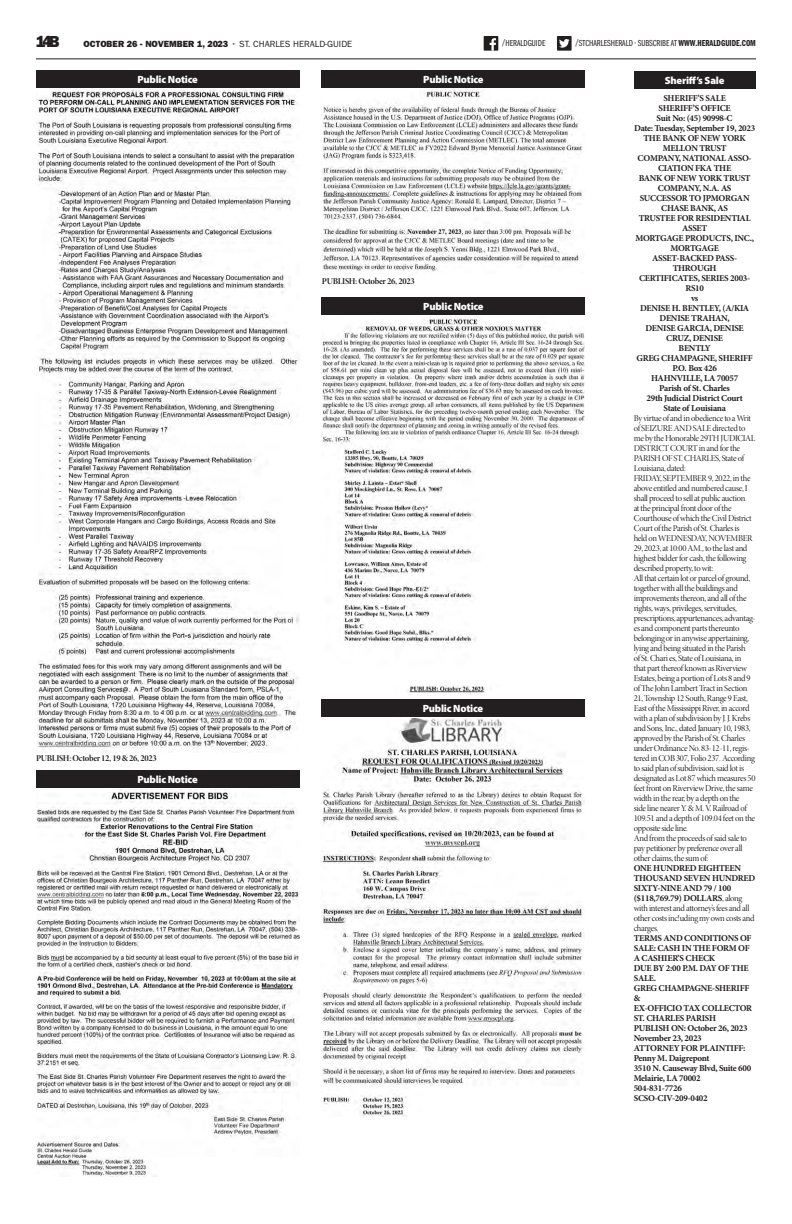
<style>
.page{position:relative;width:792px;height:1224px;background:#fff}
.page>*{position:absolute;margin:0;border:0;box-sizing:border-box;transform-origin:0 0}
.t1{font:16px "ITC Franklin Gothic Std Hvy";color:#231f20}
.t2{font:900 10.5px "Myriad Pro";letter-spacing:-.02em;color:#fff}
.t3{font:9px/10px "Minion Pro Disp";letter-spacing:-.035em;color:#231f20}
.t4{font:700 9px/10px "Minion Pro";letter-spacing:-.03em;color:#231f20}
.t5{font:9px "ITC Franklin Gothic Std Bk Cp";color:#231f20}
.t6{font:9px "Minion Pro Bold Disp";letter-spacing:-.03em;color:#231f20}
.t7{font:9px "ITC Franklin Gothic Std Hvy";color:#231f20}
.s1{font-family:"ITC Franklin Gothic Std"}
.s2{font-family:"ITC Franklin Gothic Std Dm Cp"}
.s3{font-family:"Minion Pro Disp";font-weight:400}
</style>
<div class="page">
<div style="left:484px;top:36px;width:14px;height:15px;background:#211e1e"></div>
<svg style="left:490px;top:38px;width:6px;height:13px"></svg>
<div style="left:557px;top:36px;width:15px;height:15px;background:#231f20"></div>
<svg style="left:559px;top:39px;width:11px;height:9px"></svg>
<hr style="left:36px;top:58px;width:720px;height:1px;background:#231f20">
<div style="left:36px;top:70px;width:263px;height:18px;background:#231f20"></div>
<img style="left:36px;top:90px;width:263px;height:335px">
<img style="left:36px;top:426px;width:263px;height:326px">
<div style="left:322px;top:70px;width:263px;height:18px;background:#231f20"></div>
<img style="left:322px;top:90px;width:260px;height:182px">
<div style="left:36px;top:770px;width:263px;height:18px;background:#231f20"></div>
<img style="left:36px;top:789px;width:263px;height:388px">
<div style="left:321px;top:699px;width:264px;height:18px;background:#231f20"></div>
<img style="left:321px;top:718px;width:264px;height:398px">
<div style="left:322px;top:297px;width:263px;height:18px;background:#231f20"></div>
<img style="left:322px;top:316px;width:263px;height:379px">
<div style="left:634px;top:71px;width:122px;height:18px;background:#231f20"></div>
<h1 class="t1" style="left:36px;top:32px;width:25px">14B</h1>
<p class="t7" style="left:84px;top:38px;width:270px">OCTOBER 26 - NOVEMBER 1, 2023 <span class="s1">• ST. CHARLES HERALD-GUIDE</span></p>
<p class="t5" style="left:502px;top:38px;width:45px">/HERALDGUIDE</p>
<p class="t5" style="left:575px;top:39px;width:182px">/STCHARLESHERALD • SUBSCRIBE AT <span class="s2">WWW.HERALDGUIDE.COM</span></p>
<p class="t2" style="left:137px;top:73px;width:62px">Public Notice</p>
<p class="t2" style="left:423px;top:73px;width:62px">Public Notice</p>
<p class="t2" style="left:665px;top:74px;width:61px">Sheriff’s Sale</p>
<p class="t6" style="left:322px;top:275px;width:94px">PUBLISH: October 26, 2023</p>
<p class="t2" style="left:423px;top:299px;width:62px">Public Notice</p>
<p class="t6" style="left:36px;top:752px;width:122px">PUBLISH: October 12, 19 &amp; 26, 2023</p>
<p class="t2" style="left:137px;top:772px;width:62px">Public Notice</p>
<p class="t2" style="left:423px;top:701px;width:62px">Public Notice</p>
<p class="t4" style="left:634px;top:93px;width:123px;text-align:center">SHERIFF’S SALE<br>SHERIFF’S OFFICE<br>Suit No: (45) 90998-C<br>Date: Tuesday, September 19, 2023<br>THE BANK OF NEW YORK<br>MELLON TRUST<br>COMPANY, NATIONAL ASSO-<br>CIATION FKA THE<br>BANK OF NEW YORK TRUST<br>COMPANY, N.A. AS<br>SUCCESSOR TO JPMORGAN<br>CHASE BANK, AS<br>TRUSTEE FOR RESIDENTIAL<br>ASSET<br>MORTGAGE PRODUCTS, INC.,<br>MORTGAGE<br>ASSET-BACKED PASS-<br>THROUGH<br>CERTIFICATES, SERIES 2003-<br>RS10<br>vs<br>DENISE H. BENTLEY, (A/KIA<br>DENISE TRAHAN,<br>DENISE GARCIA, DENISE<br>CRUZ, DENISE<br>BENTLY<br>GREG CHAMPAGNE, SHERIFF<br>P.O. Box 426<br>HAHNVILLE, LA 70057<br>Parish of St. Charles<br>29th Judicial District Court<br>State of Louisiana</p>
<p class="t3" style="left:634px;top:413px;width:123px">By virtue of and in obedience to a Writ of SEIZURE AND SALE directed to me by the Honorable 29TH JUDICIAL DISTRICT COURT in and for the PARISH OF ST. CHARLES, State of Louisiana, dated:<br>FRIDAY, SEPTEMBER 9, 2022, in the above entitled and numbered cause, I shall proceed to sell at public auction<br>at the principal front door of the Courthouse of which the Civil District Court of the Parish of St. Charles is<br>held on WEDNESDAY, NOVEMBER 29, 2023, at 10:00 AM., to the last and highest bidder for cash, the following described property, to wit:<br>All that certain lot or parcel of ground, together with all the buildings and improvements thereon, and all of the rights, ways, privileges, servitudes, prescriptions, appurtenances, advantag&shy;es and component parts thereunto belonging or in anywise appertaining, lying and being situated in the Parish<br>of St. Chari es, State of Louisiana, in that part thereof known as Riverview Estates, being a portion of Lots 8 and 9 of The John Lambert Tract in Section 21, Township 12 South, Range 9 East, East of the Mississippi River, in accord with a plan of subdivision by J. J. Krebs and Sons, Inc., dated January 10, 1983, approved by the Parish of St. Charles under Ordinance No. 83-12-11, regis&shy;tered in COB 307, Folio 237. According to said plan of subdivision, said lot is designated as Lot 87 which measures 50 feet front on Riverview Drive, the same width in the rear, by a depth on the<br>side line nearer Y. &amp; M. V. Railroad of 109.51 and a depth of 109.04 feet on the opposite side line.<br>And from the proceeds of said sale to pay petitioner by preference over all other claims, the sum of:</p>
<p class="t4" style="left:634px;top:863px;width:123px">ONE HUNDRED EIGHTEEN<br>THOUSAND SEVEN HUNDRED<br>SIXTY-NINE AND 79 / 100 ($118,769.79) DOLLARS<span class="s3">, along</span></p>
<p class="t3" style="left:634px;top:903px;width:122px">with interest and attorney’s fees and all other costs inc!uding my own costs and charges.</p>
<p class="t4" style="left:634px;top:933px;width:120px">TERMS AND CONDITIONS OF<br>SALE: CASH IN THE FORM OF<br>A CASHIER’S CHECK<br>DUE BY 2:00 P.M. DAY OF THE<br>SALE.<br>GREG CHAMPAGNE-SHERIFF &amp;<br>EX-OFFICIO TAX COLLECTOR<br>ST. CHARLES PARISH<br>PUBLISH ON: October 26, 2023<br>November 23, 2023<br>ATTORNEY FOR PLAINTIFF:<br>Penny M. Daigrepont<br>3510 N. Causeway Blvd, Suite 600<br>Melairie, LA 70002<br>504-831-7726<br>SCSO-CIV-209-0402</p>
</div>
